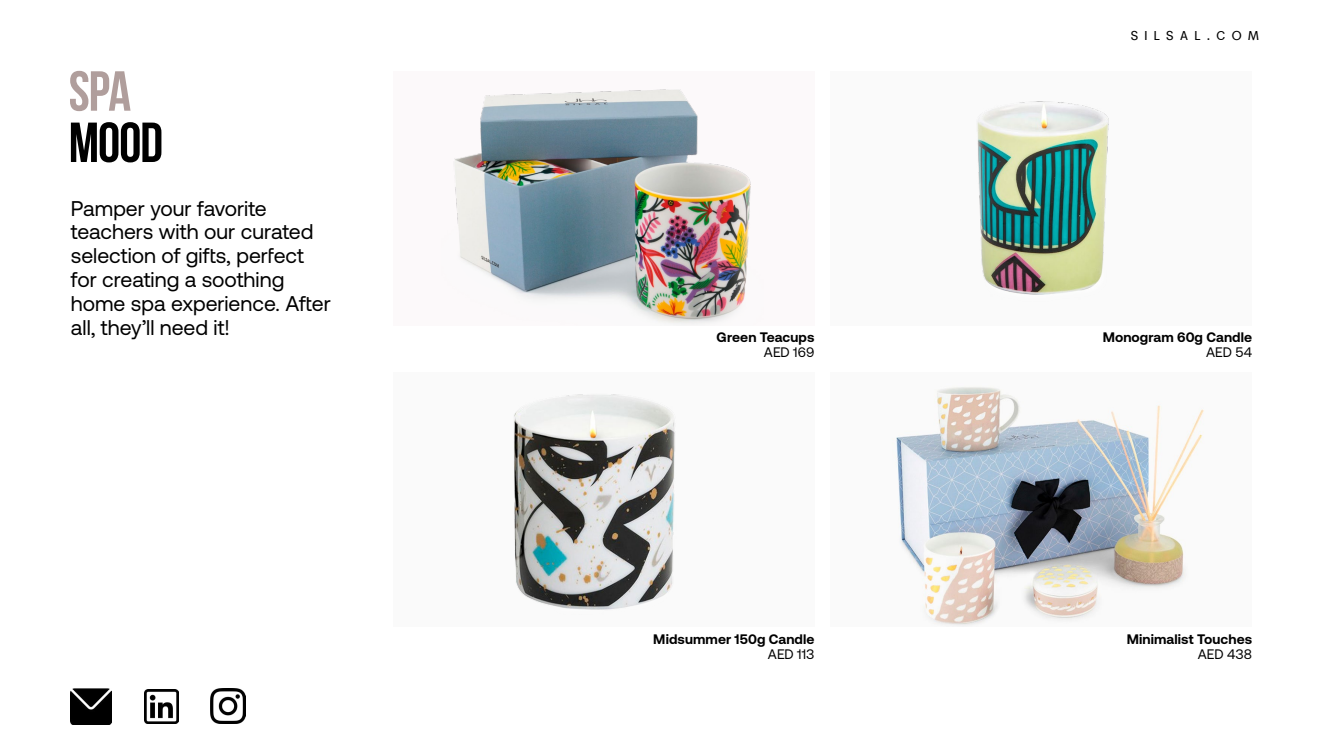
<style>
.page{position:relative;width:1323px;height:745px;background:#fff}
.page>*{position:absolute;margin:0;border:0;box-sizing:border-box;transform-origin:0 0}
.t1{font:700 56.25px "Bebas Neue";color:#000}
.t2{font:700 56.25px "Bebas Neue";color:#b09e9c}
.t3{font:21.25px/23.8px "Aeonik";color:#000}
.t4{font:700 13.75px "Aeonik";letter-spacing:.005em;color:#000}
.t5{font:13.75px "Aeonik";letter-spacing:.005em;color:#000}
.t6{font:12.5px "Agipo";letter-spacing:.51em;color:#000}
</style>
<div class="page">
<img style="left:211px;top:688px;width:35px;height:35px">
<img style="left:144px;top:689px;width:35px;height:34px">
<img style="left:71px;top:688px;width:41px;height:35px">
<div style="left:393px;top:71px;width:421px;height:254px;background:#fcf9fa"></div>
<img style="left:454px;top:89px;width:297px;height:235px">
<img style="left:514px;top:394px;width:162px;height:216px">
<div style="left:830px;top:372px;width:422px;height:254px;background:#fafafa"></div>
<img style="left:896px;top:387px;width:308px;height:238px">
<img style="left:977px;top:101px;width:132px;height:194px">
<h1 class="t2" style="left:69px;top:60px;width:64px">SPA</h1>
<h1 class="t1" style="left:69px;top:112px;width:96px">MOOD</h1>
<p class="t3" style="left:71px;top:196px;width:261px">Pamper your favorite teachers with our curated selection of gifts, perfect for creating a soothing home spa experience. After all, they’ll need it!</p>
<p class="t4" style="left:717px;top:329px;width:99px">Green Teacups</p>
<p class="t5" style="left:764px;top:344px;width:52px">AED 169</p>
<p class="t4" style="left:653px;top:630px;width:163px">Midsummer 150g Candle</p>
<p class="t5" style="left:768px;top:646px;width:48px">AED 113</p>
<p class="t6" style="left:1131px;top:28px;width:130px">SILSAL.COM</p>
<p class="t4" style="left:1103px;top:329px;width:151px">Monogram 60g Candle</p>
<p class="t5" style="left:1206px;top:344px;width:47px">AED 54</p>
<p class="t4" style="left:1127px;top:630px;width:127px">Minimalist Touches</p>
<p class="t5" style="left:1198px;top:646px;width:56px">AED 438</p>
</div>
